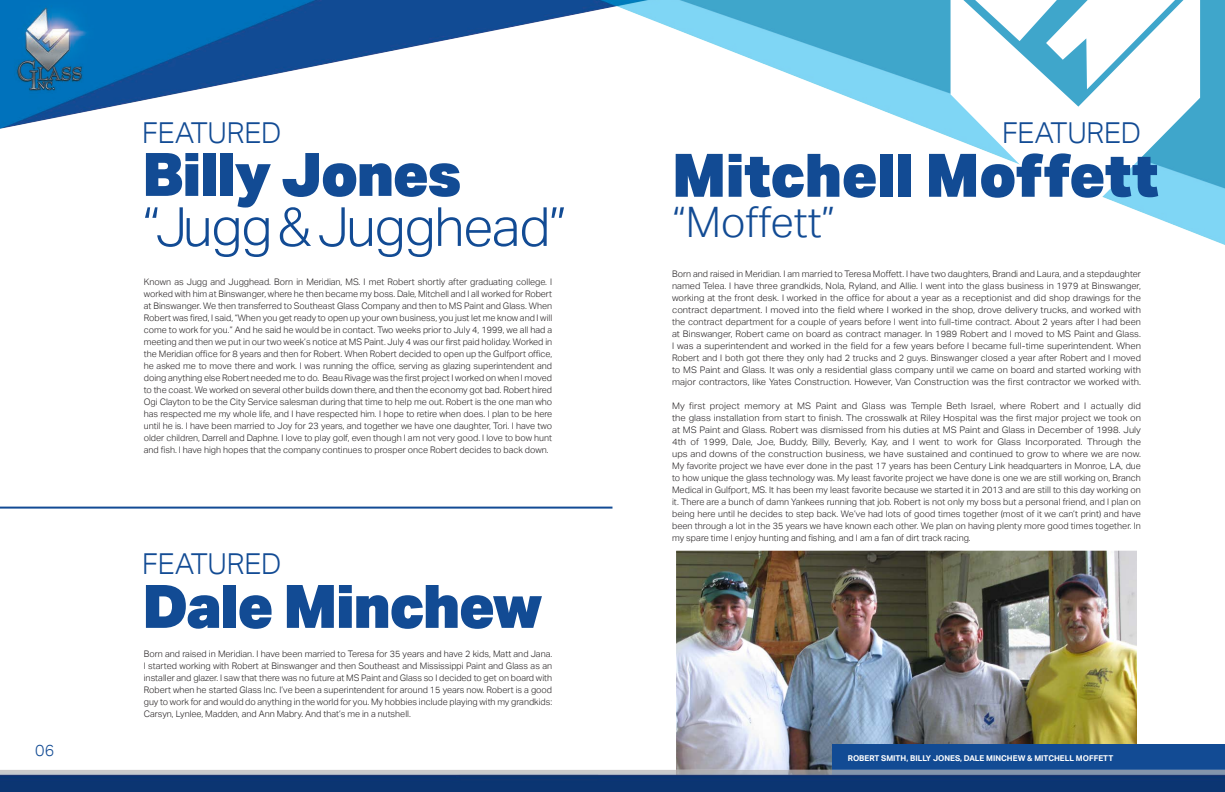
<style>
.page{position:relative;width:1225px;height:792px;background:#fff}
.page>*{position:absolute;margin:0;border:0;box-sizing:border-box;transform-origin:0 0}
.t1{font:900 60px "Aktiv Grotesk";letter-spacing:-.025em;color:#124b94}
.t2{font:300 54px "Aktiv Grotesk";letter-spacing:-.025em;color:#124b94}
.t3{font:300 42px "Aktiv Grotesk";color:#124b94}
.t4{font:300 28.8px "Aktiv Grotesk";letter-spacing:-.01em;color:#124b94}
.t5{font:300 16px "Aktiv Grotesk";color:#124b94}
.t6{font:300 9px/12px "Aktiv Grotesk";color:#231f20;text-align:justify}
.t7{font:300 9px/12px "Aktiv Grotesk";color:#231f20;text-align:justify;scale:1.05 1}
.t8{font:700 8px "Aktiv Grotesk";color:#fff}
</style>
<div class="page">
<img style="left:0;top:0;width:1225px;height:792px">
<svg style="left:950px;top:0;width:250px;height:222px"></svg>
<svg style="left:965px;top:0;width:219px;height:89px"></svg>
<hr style="left:0;top:506px;width:612px;height:2px;background:#124b94">
<p class="t5" style="left:35px;top:740px;width:20px">06</p>
<p class="t4" style="left:142px;top:116px;width:140px">FEATURED</p>
<p class="t4" style="left:1002px;top:116px;width:140px">FEATURED</p>
<p class="t1" style="left:142px;top:135px;width:320px">Billy Jones</p>
<p class="t2" style="left:142px;top:196px;width:426px">“Jugg &amp; Jugghead”</p>
<p class="t6" style="left:144px;top:276px;width:410px">Known as Jugg and Jugghead. Born in Meridian, MS. I met Robert shortly after graduating college. I worked with him at Binswanger, where he then became my boss. Dale, Mitchell and I all worked for Robert at Binswanger. We then transferred to Southeast Glass Company and then to MS Paint and Glass. When Robert was fired, I said, “When you get ready to open up your own business, you just let me know and I will come to work for you.” And he said he would be in contact. Two weeks prior to July 4, 1999, we all had a meeting and then we put in our two week’s notice at MS Paint. July 4 was our first paid holiday. Worked in the Meridian office for 8 years and then for Robert. When Robert decided to open up the Gulfport office, he asked me to move there and work. I was running the office, serving as glazing superintendent and doing anything else Robert needed me to do. Beau Rivage was the first project I worked on when I moved to the coast. We worked on several other builds down there, and then the economy got bad. Robert hired Ogi Clayton to be the City Service salesman during that time to help me out. Robert is the one man who has respected me my whole life, and I have respected him. I hope to retire when does. I plan to be here until he is. I have been married to Joy for 23 years, and together we have one daughter, Tori. I have two older children, Darrell and Daphne. I love to play golf, even though I am not very good. I love to bow hunt and fish. I have high hopes that the company continues to prosper once Robert decides to back down.</p>
<p class="t4" style="left:142px;top:547px;width:140px">FEATURED</p>
<p class="t1" style="left:142px;top:567px;width:402px">Dale Minchew</p>
<p class="t6" style="left:144px;top:647px;width:410px">Born and raised in Meridian. I have been married to Teresa for 35 years and have 2 kids, Matt and Jana.<br>I started working with Robert at Binswanger and then Southeast and Mississippi Paint and Glass as an installer and glazer. I saw that there was no future at MS Paint and Glass so I decided to get on board with Robert when he started Glass Inc. I’ve been a superintendent for around 15 years now. Robert is a good guy to work for and would do anything in the world for you. My hobbies include playing with my grandkids:<br>Carsyn, Lynlee, Madden, and Ann Mabry. And that’s me in a nutshell.</p>
<p class="t1" style="left:672px;top:136px;width:488px">Mitchell Moffett</p>
<p class="t3" style="left:672px;top:198px;width:165px">“Moffett”</p>
<p class="t6" style="left:672px;top:268px;width:470px">Born and raised in Meridian. I am married to Teresa Moffett. I have two daughters, Brandi and Laura, and a stepdaughter named Telea. I have three grandkids, Nola, Ryland, and Allie. I went into the glass business in 1979 at Binswanger, working at the front desk. I worked in the office for about a year as a receptionist and did shop drawings for the contract department. I moved into the field where I worked in the shop, drove delivery trucks, and worked with the contract department for a couple of years before I went into full-time contract. About 2 years after I had been at Binswanger, Robert came on board as contract manager. In 1989 Robert and I moved to MS Paint and Glass.<br>I was a superintendent and worked in the field for a few years before I became full-time superintendent. When Robert and I both got there they only had 2 trucks and 2 guys. Binswanger closed a year after Robert and I moved to MS Paint and Glass. It was only a residential glass company until we came on board and started working with major contractors, like Yates Construction. However, Van Construction was the first contractor we worked with.</p>
<p class="t7" style="left:672px;top:400px;width:448px">My first project memory at MS Paint and Glass was Temple Beth Israel, where Robert and I actually did the glass installation from start to finish. The crosswalk at Riley Hospital was the first major project we took on at MS Paint and Glass. Robert was dismissed from his duties at MS Paint and Glass in December of 1998. July 4th of 1999, Dale, Joe, Buddy, Billy, Beverly, Kay, and I went to work for Glass Incorporated. Through the ups and downs of the construction business, we have sustained and continued to grow to where we are now.<br>My favorite project we have ever done in the past 17 years has been Century Link headquarters in Monroe, LA, due to how unique the glass technology was. My least favorite project we have done is one we are still working on, Branch Medical in Gulfport, MS. It has been my least favorite because we started it in 2013 and are still to this day working on it. There are a bunch of damn Yankees running that job. Robert is not only my boss but a personal friend, and I plan on being here until he decides to step back. We’ve had lots of good times together (most of it we can’t print) and have been through a lot in the 35 years we have known each other. We plan on having plenty more good times together. In my spare time I enjoy hunting and fishing, and I am a fan of dirt track racing.</p>
<p class="t8" style="left:848px;top:753px;width:267px">ROBERT SMITH, BILLY JONES, DALE MINCHEW &amp; MITCHELL MOFFETT</p>
</div>
